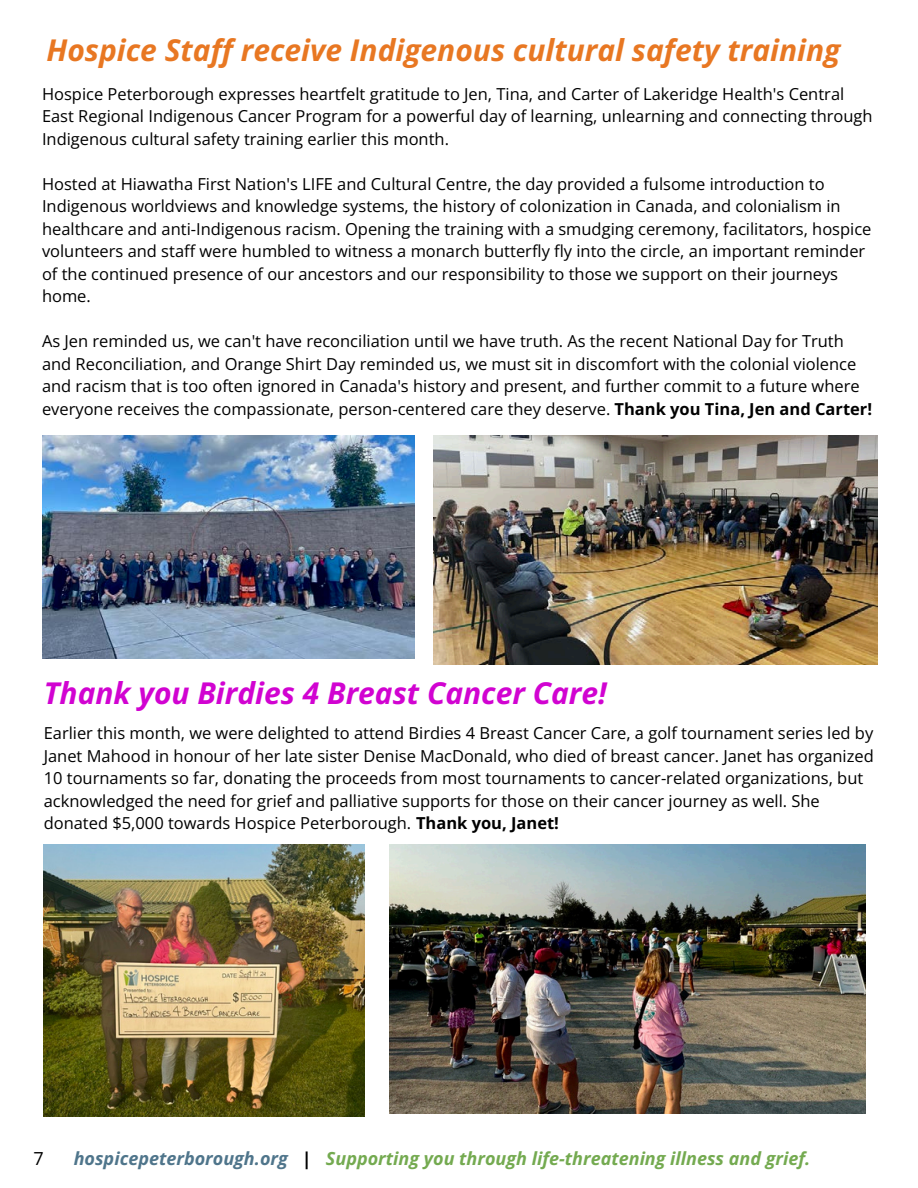
<style>
.page{position:relative;width:918px;height:1188px;background:#fff}
.page>*{position:absolute;margin:0;border:0;box-sizing:border-box;transform-origin:0 0}
.t1{font:italic 700 30px "Open Sans";color:#e87722}
.t2{font:italic 700 30px "Open Sans";color:#d103d1}
.t3{font:italic 700 18px "Open Sans";color:#74aa50}
.t4{font:18px "Open Sans";color:#000}
.t5{font:16.5px/22.5px "Open Sans";color:#000}
.s1{font-weight:700}
.s2{color:#4f758b}
.s3{color:#000}
</style>
<div class="page">
<img style="left:44px;top:845px;width:320px;height:272px">
<img style="left:42px;top:436px;width:372px;height:222px">
<img style="left:433px;top:436px;width:445px;height:228px">
<img style="left:390px;top:845px;width:476px;height:268px">
<p class="t1" style="left:46px;top:29px;width:796px">Hospice Staff receive Indigenous cultural safety training</p>
<p class="t5" style="left:42px;top:82px;width:832px">Hospice Peterborough expresses heartfelt gratitude to Jen, Tina, and Carter of Lakeridge Health's Central<br>East Regional Indigenous Cancer Program for a powerful day of learning, unlearning and connecting through<br>Indigenous cultural safety training earlier this month.</p>
<p class="t5" style="left:42px;top:172px;width:831px">Hosted at Hiawatha First Nation's LIFE and Cultural Centre, the day provided a fulsome introduction to Indigenous worldviews and knowledge systems, the history of colonization in Canada, and colonialism in healthcare and anti-Indigenous racism. Opening the training with a smudging ceremony, facilitators, hospice volunteers and staff were humbled to witness a monarch butterfly fly into the circle, an important reminder of the continued presence of our ancestors and our responsibility to those we support on their journeys home.</p>
<h2 class="t5" style="left:42px;top:330px;width:832px">As Jen reminded us, we can't have reconciliation until we have truth. As the recent National Day for Truth and Reconciliation, and Orange Shirt Day reminded us, we must sit in discomfort with the colonial violence and racism that is too often ignored in Canada's history and present, and further commit to a future where everyone receives the compassionate, person-centered care they deserve. <span class="s1">Thank you Tina, Jen and Carter!</span></h2>
<p class="t2" style="left:44px;top:672px;width:565px">Thank you Birdies 4 Breast Cancer Care!</p>
<p class="t5" style="left:44px;top:722px;width:832px">Earlier this month, we were delighted to attend Birdies 4 Breast Cancer Care, a golf tournament series led by Janet Mahood in honour of her late sister Denise MacDonald, who died of breast cancer. Janet has organized 10 tournaments so far, donating the proceeds from most tournaments to cancer-related organizations, but acknowledged the need for grief and palliative supports for those on their cancer journey as well. She donated $5,000 towards Hospice Peterborough. <span class="s1">Thank you, Janet!</span></p>
<h1 class="t4" style="left:33px;top:1146px;width:12px">7</h1>
<p class="t3" style="left:74px;top:1146px;width:738px"><span class="s2">hospicepeterborough.org</span> <span class="s3">|</span> Supporting you through life-threatening illness and grief.</p>
</div>
